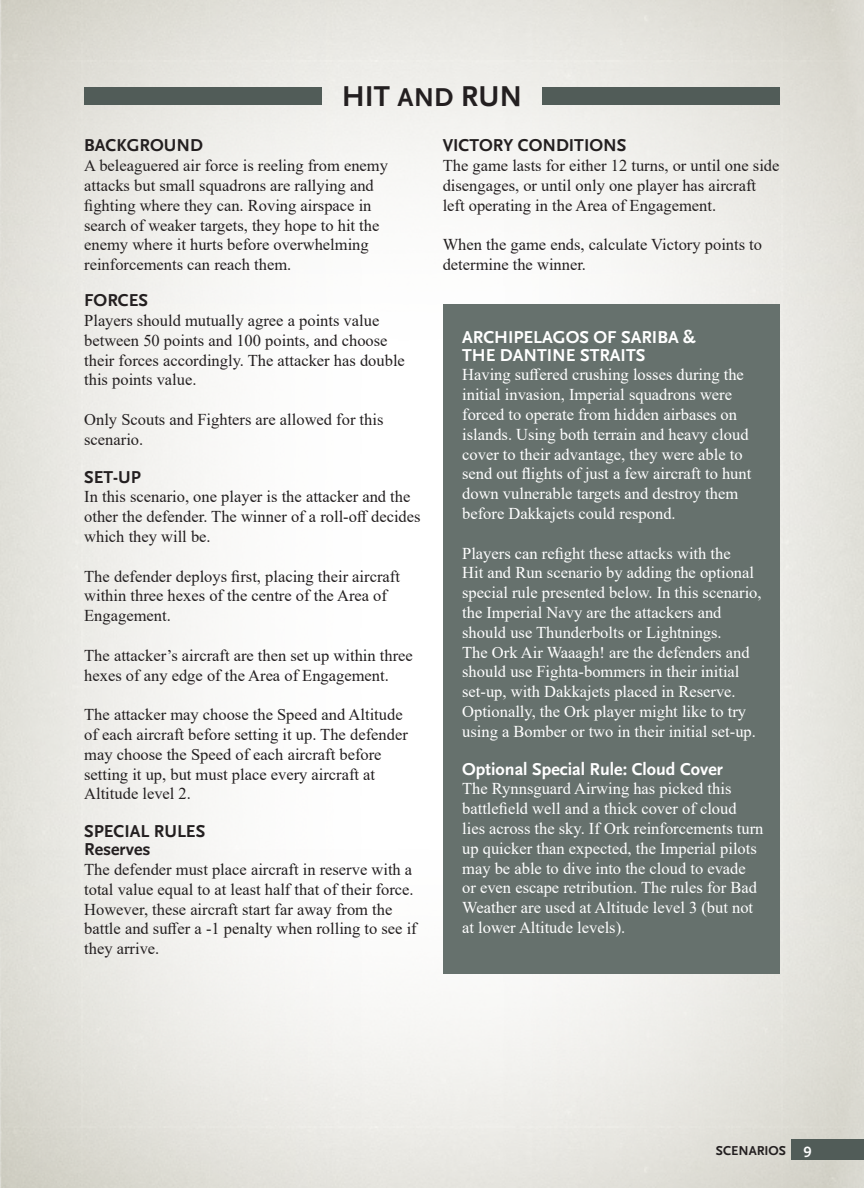
<style>
.page{position:relative;width:864px;height:1188px;background:#fff}
.page>*{position:absolute;margin:0;border:0;box-sizing:border-box;transform-origin:0 0}
.t1{font:700 30px "Scala Sans";color:#231f20}
.t2{font:700 18px "Scala Sans";color:#fff}
.t3{font:700 18px "Scala Sans";color:#231f20}
.t4{font:16.5px/19.8px "Times New Roman";color:#231f20}
.t5{font:16.5px/19.8px "Times New Roman";color:#fff}
.t6{font:700 15px "Scala Sans";color:#fff}
.t7{font:700 13.5px "Scala Sans";color:#231f20}
.s1{font-size:27px}
</style>
<div class="page">
<img style="left:0;top:0;width:864px;height:421px">
<div style="left:791px;top:1139px;width:73px;height:21px;background:#515c58"></div>
<div style="left:84px;top:87px;width:237px;height:17px;background:#515c58"></div>
<div style="left:543px;top:87px;width:237px;height:17px;background:#515c58"></div>
<div style="left:443px;top:305px;width:337px;height:669px;background:#66716d"></div>
<p class="t1" style="left:342px;top:80px;width:182px">HIT <span class="s1">AND</span> RUN</p>
<p class="t3" style="left:84px;top:136px;width:120px">BACKGROUND</p>
<p class="t4" style="left:84px;top:155px;width:305px">A beleaguered air force is reeling from enemy attacks but small squadrons are rallying and fighting where they can. Roving airspace in search of weaker targets, they hope to hit the enemy where it hurts before overwhelming reinforcements can reach them.</p>
<p class="t3" style="left:84px;top:291px;width:65px">FORCES</p>
<p class="t4" style="left:84px;top:310px;width:322px">Players should mutually agree a points value between 50 points and 100 points, and choose their forces accordingly. The attacker has double this points value.</p>
<p class="t4" style="left:84px;top:409px;width:301px">Only Scouts and Fighters are allowed for this scenario.</p>
<p class="t3" style="left:84px;top:467px;width:58px">SET-UP</p>
<p class="t4" style="left:84px;top:487px;width:338px">In this scenario, one player is the attacker and the other the defender. The winner of a roll-off decides which they will be.</p>
<p class="t4" style="left:84px;top:566px;width:317px">The defender deploys first, placing their aircraft within three hexes of the centre of the Area of<br>Engagement.</p>
<p class="t4" style="left:84px;top:645px;width:330px">The attacker’s aircraft are then set up within three hexes of any edge of the Area of Engagement.</p>
<p class="t4" style="left:84px;top:704px;width:325px">The attacker may choose the Speed and Altitude of each aircraft before setting it up. The defender may choose the Speed of each aircraft before setting it up, but must place every aircraft at Altitude level 2.</p>
<p class="t3" style="left:84px;top:822px;width:123px">SPECIAL RULES</p>
<p class="t3" style="left:84px;top:840px;width:68px">Reserves</p>
<p class="t4" style="left:84px;top:859px;width:334px">The defender must place aircraft in reserve with a total value equal to at least half that of their force.<br>However, these aircraft start far away from the battle and suffer a -1 penalty when rolling to see if they arrive.</p>
<p class="t3" style="left:443px;top:136px;width:185px">VICTORY CONDITIONS</p>
<p class="t4" style="left:443px;top:155px;width:338px">The game lasts for either 12 turns, or until one side disengages, or until only one player has aircraft left operating in the Area of Engagement.</p>
<p class="t4" style="left:443px;top:235px;width:321px">When the game ends, calculate Victory points to determine the winner.</p>
<p class="t2" style="left:462px;top:327px;width:235px">ARCHIPELAGOS OF SARIBA &amp;</p>
<p class="t2" style="left:462px;top:345px;width:185px">THE DANTINE STRAITS</p>
<p class="t5" style="left:462px;top:364px;width:291px">Having suffered crushing losses during the initial invasion, Imperial squadrons were forced to operate from hidden airbases on islands. Using both terrain and heavy cloud cover to their advantage, they were able to send out flights of just a few aircraft to hunt down vulnerable targets and destroy them before Dakkajets could respond.</p>
<p class="t5" style="left:462px;top:543px;width:301px">Players can refight these attacks with the<br>Hit and Run scenario by adding the optional special rule presented below. In this scenario, the Imperial Navy are the attackers and should use Thunderbolts or Lightnings.<br>The Ork Air Waaagh! are the defenders and should use Fighta-bommers in their initial set-up, with Dakkajets placed in Reserve.<br>Optionally, the Ork player might like to try using a Bomber or two in their initial set-up.</p>
<p class="t2" style="left:462px;top:759px;width:262px">Optional Special Rule: Cloud Cover</p>
<p class="t5" style="left:462px;top:778px;width:303px">The Rynnsguard Airwing has picked this battlefield well and a thick cover of cloud lies across the sky. If Ork reinforcements turn up quicker than expected, the Imperial pilots may be able to dive into the cloud to evade or even escape retribution. The rules for Bad Weather are used at Altitude level 3 (but not at lower Altitude levels).</p>
<p class="t7" style="left:716px;top:1143px;width:72px">SCENARIOS</p>
<p class="t6" style="left:804px;top:1141px;width:10px">9</p>
</div>
